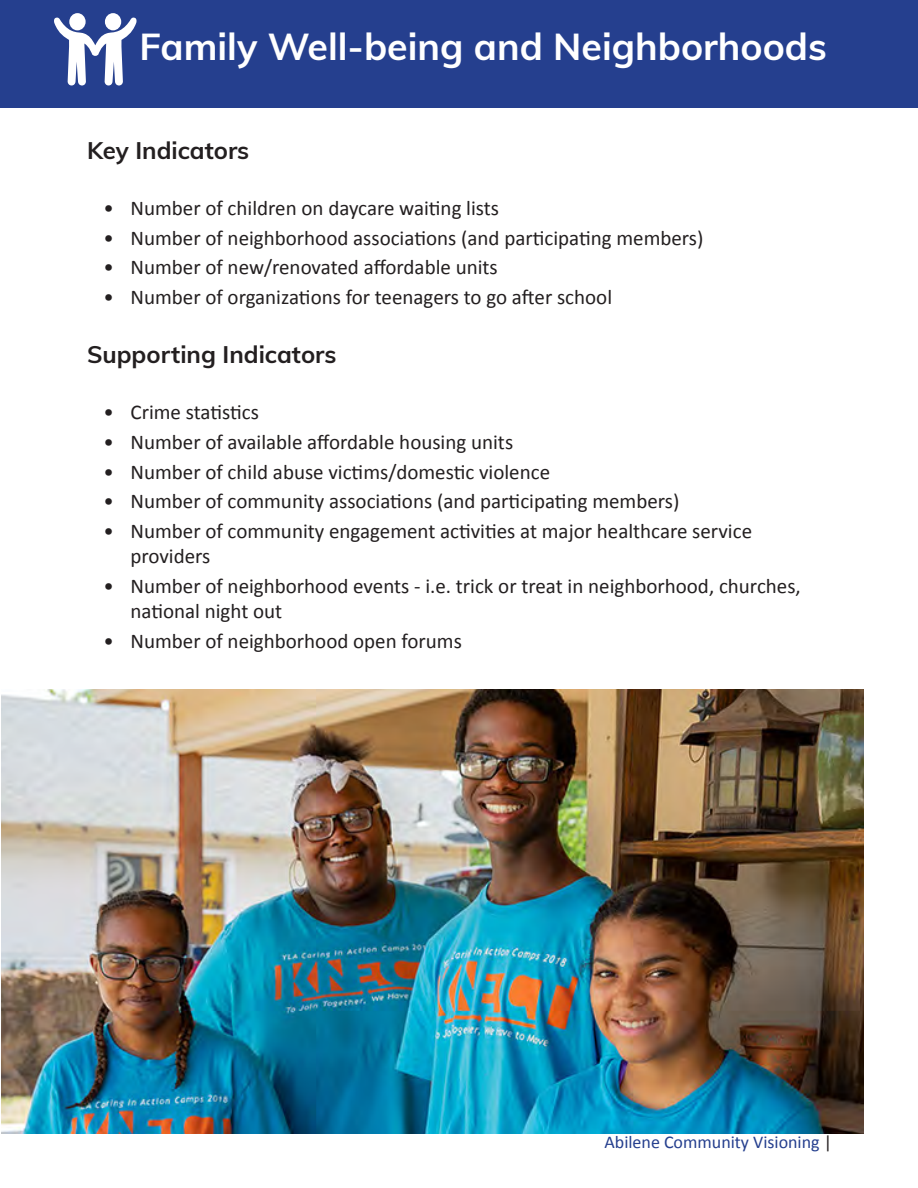
<style>
.page{position:relative;width:918px;height:1188px;background:#fff}
.page>*{position:absolute;margin:0;border:0;box-sizing:border-box;transform-origin:0 0}
.t1{font:700 37.5px "Muli";color:#fff}
.t2{font:700 24px "Muli";color:#231f20}
.t3{font:21px/25.2px "Calibri";color:#231f20}
.t4{font:18px "Calibri";color:#253f8e}
.s1{color:#231f20}
</style>
<div class="page">
<div style="left:1px;top:1px;width:916px;height:106px;background:#253f8e"></div>
<div style="left:0;top:0;width:918px;height:108px;border:2px solid #253f8e"></div>
<img style="left:1px;top:690px;width:863px;height:444px">
<svg style="left:69px;top:13px;width:17px;height:17px"></svg>
<svg style="left:54px;top:17px;width:83px;height:69px"></svg>
<div style="left:105px;top:13px;width:16px;height:17px;background:#fff;border-radius:50%"></div>
<p class="t1" style="left:140px;top:19px;width:689px">Family Well-being and Neighborhoods</p>
<p class="t2" style="left:87px;top:133px;width:164px">Key Indicators</p>
<p class="t3" style="left:104px;top:195px;width:397px">• Number of children on daycare waiting lists</p>
<p class="t3" style="left:104px;top:225px;width:601px">• Number of neighborhood associations (and participating members)</p>
<p class="t3" style="left:104px;top:255px;width:396px">• Number of new/renovated affordable units</p>
<p class="t3" style="left:104px;top:285px;width:510px">• Number of organizations for teenagers to go after school</p>
<p class="t2" style="left:87px;top:337px;width:251px">Supporting Indicators</p>
<p class="t3" style="left:104px;top:400px;width:157px">• Crime statistics</p>
<p class="t3" style="left:104px;top:429px;width:411px">• Number of available affordable housing units</p>
<p class="t3" style="left:104px;top:459px;width:448px">• Number of child abuse victims/domestic violence</p>
<p class="t3" style="left:104px;top:489px;width:577px">• Number of community associations (and participating members)</p>
<p class="t3" style="left:130px;top:519px;width:623px;text-indent:-27px">• Number of community engagement activities at major healthcare service providers</p>
<p class="t3" style="left:130px;top:573px;width:672px;text-indent:-27px">• Number of neighborhood events - i.e. trick or treat in neighborhood, churches, national night out</p>
<p class="t3" style="left:104px;top:628px;width:360px">• Number of neighborhood open forums</p>
<p class="t4" style="left:604px;top:1130px;width:229px">Abilene Community Visioning <span class="s1">|</span></p>
</div>
